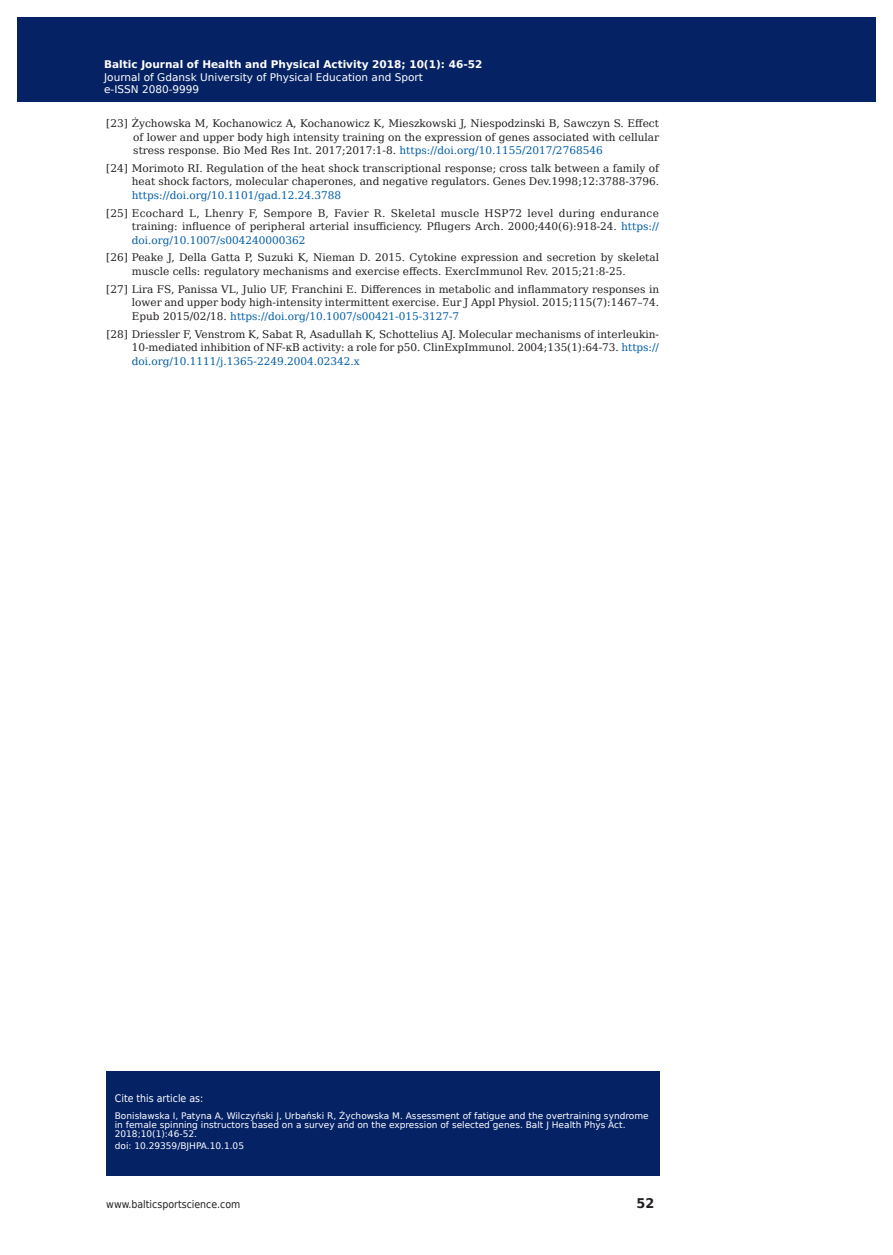
<style>
.page{position:relative;width:893px;height:1255px;background:#fff}
.page>*{position:absolute;margin:0;border:0;box-sizing:border-box;transform-origin:0 0}
.t1{font:700 13.35px "DejaVu Sans";color:#231f20;scale:.96 1}
.t2{font:10.5px/13.5px "DejaVu Serif";color:#231f20;text-align:justify}
.t3{font:10.5px/12.6px "DejaVu Sans";color:#fff}
.t4{font:700 10.5px "DejaVu Sans";color:#fff}
.t5{font:10.5px "DejaVu Serif";color:#015da7}
.t6{font:10.5px "DejaVu Sans Condensed";color:#231f20}
.t7{font:10.5px "DejaVu Sans Condensed";color:#fff}
.t8{font:9px/9px "DejaVu Sans";color:#fff}
.s1{color:#015da7}
</style>
<div class="page">
<div style="left:106px;top:1071px;width:554px;height:104px;background:#052265"></div>
<div style="left:19px;top:17px;width:855px;height:85px;background:#052265"></div>
<p class="t4" style="left:108px;top:55px;width:358px">Baltic Journal of Health and Physical Activity 2014; 1(1): 1-4</p>
<p class="t3" style="left:108px;top:70px;width:320px">Journal of Gdansk University of Physical Education and Sport e-ISSN 2080-9999</p>
<p class="t2" style="left:133px;top:116px;width:527px;text-indent:-27px">[23] Żychowska M, Kochanowicz A, Kochanowicz K, Mieszkowski J, Niespodzinski B, Sawczyn S. Effect of lower and upper body high intensity training on the expression of genes associated with cellular stress response. Bio Med Res Int. 2017;2017:1-8. <span class="s1">https://doi.org/10.1155/2017/2768546</span></p>
<p class="t2" style="left:106px;top:161px;width:554px;text-align:right">[24] Morimoto RI. Regulation of the heat shock transcriptional response; cross talk between a family of heat shock factors, molecular chaperones, and negative regulators. Genes Dev.1998;12:3788-3796.</p>
<p class="t5" style="left:132px;top:187px;width:211px">https://doi.org/10.1101/gad.12.24.3788</p>
<p class="t2" style="left:132px;top:206px;width:529px;text-indent:-26px">[25] Ecochard L, Lhenry F, Sempore B, Favier R. Skeletal muscle HSP72 level during endurance training: influence of peripheral arterial insufficiency. Pflugers Arch. 2000;440(6):918-24. <span class="s1">https:// doi.org/10.1007/s004240000362</span></p>
<p class="t2" style="left:132px;top:251px;width:529px;text-indent:-26px">[26] Peake J, Della Gatta P, Suzuki K, Nieman D. 2015. Cytokine expression and secretion by skeletal muscle cells: regulatory mechanisms and exercise effects. ExercImmunol Rev. 2015;21:8-25.</p>
<p class="t2" style="left:132px;top:282px;width:529px;text-indent:-26px">[27] Lira FS, Panissa VL, Julio UF, Franchini E. Differences in metabolic and inflammatory responses in lower and upper body high-intensity intermittent exercise. Eur J Appl Physiol. 2015;115(7):1467–74.<br>Epub 2015/02/18. <span class="s1">https://doi.org/10.1007/s00421-015-3127-7</span></p>
<p class="t2" style="left:132px;top:327px;width:529px;text-indent:-26px">[28] Driessler F, Venstrom K, Sabat R, Asadullah K, Schottelius AJ. Molecular mechanisms of interleukin-10-mediated inhibition of NF-κB activity: a role for p50. ClinExpImmunol. 2004;135(1):64-73. <span class="s1">https:// doi.org/10.1111/j.1365-2249.2004.02342.x</span></p>
<p class="t4" style="left:104px;top:56px;width:380px">Baltic Journal of Health and Physical Activity 2018; 10(1): 46-52</p>
<p class="t3" style="left:104px;top:70px;width:320px">Journal of Gdansk University of Physical Education and Sport e-ISSN 2080-9999</p>
<p class="t7" style="left:115px;top:1089px;width:90px">Cite this article as:</p>
<p class="t8" style="left:115px;top:1111px;width:535px">Bonisławska I, Patyna A, Wilczyński J, Urbański R, Żychowska M. Assessment of fatigue and the overtraining syndrome in female spinning instructors based on a survey and on the expression of selected genes. Balt J Health Phys Act.<br>2018;10(1):46-52.</p>
<p class="t8" style="left:115px;top:1141px;width:131px">doi: 10.29359/BJHPA.10.1.05</p>
<p class="t6" style="left:106px;top:1195px;width:136px">www.balticsportscience.com</p>
<p class="t1" style="left:636px;top:1192px;width:20px">52</p>
</div>
